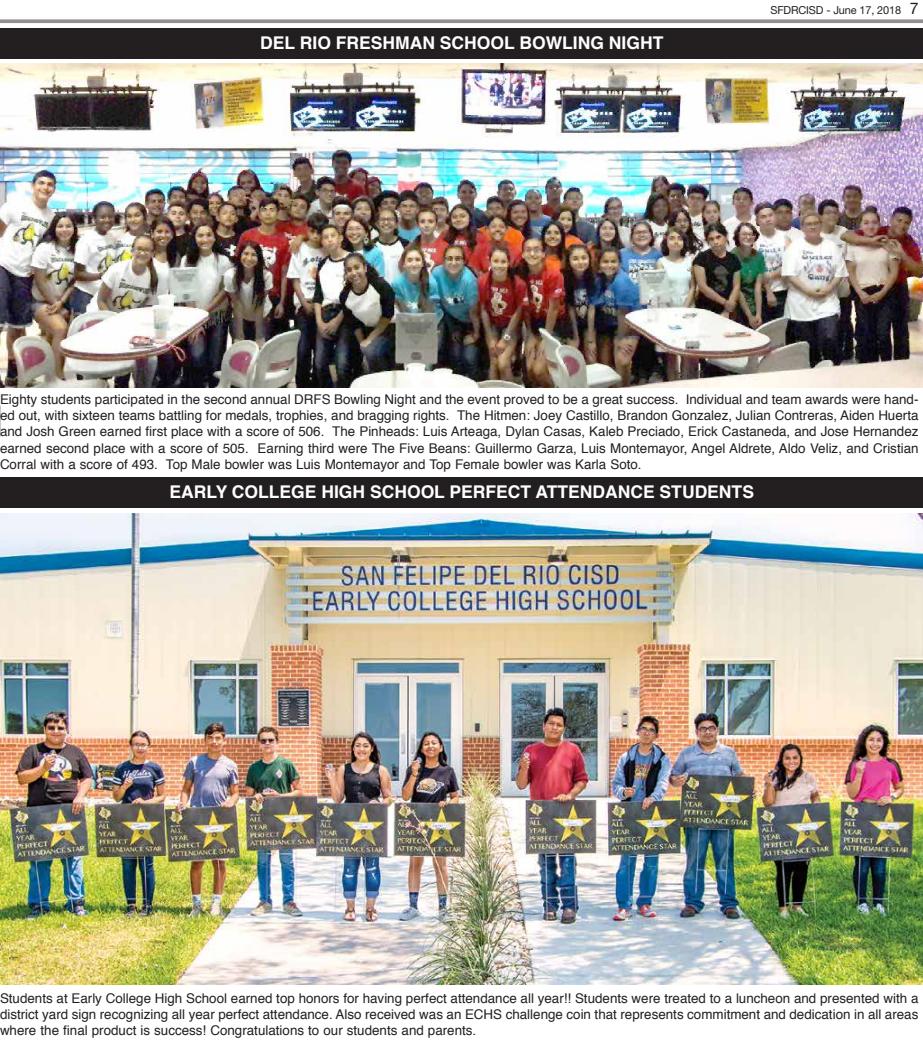
<style>
.page{position:relative;width:923px;height:1047px;background:#fff}
.page>*{position:absolute;margin:0;border:0;box-sizing:border-box;transform-origin:0 0}
.t1{font:700 17.5px "Helvetica";color:#fff}
.t2{font:13.38px/16px "Helvetica";color:#231f20;text-align:justify}
.t3{font:11px "Helvetica Neue";letter-spacing:-.01em;color:#231f20}
.s1{font-size:16px}
</style>
<div class="page">
<svg style="left:0;top:19px;width:922px;height:4px;fill:#918f8f"></svg>
<img style="left:0;top:513px;width:922px;height:470px">
<div style="left:0;top:477px;width:922px;height:31px;background:#231f20"></div>
<img style="left:0;top:63px;width:922px;height:324px">
<div style="left:0;top:28px;width:922px;height:31px;background:#231f20"></div>
<svg style="left:921px;top:513px;width:1px;height:209px"></svg>
<h1 class="t1" style="left:260px;top:31px;width:404px">DEL RIO FRESHMAN SCHOOL BOWLING NIGHT</h1>
<p class="t3" style="left:770px;top:3px;width:149px">SFDRCISD - June 17, 2018 <span class="s1">7</span></p>
<p class="t2" style="left:0;top:392px;width:920px">Eighty students participated in the second annual DRFS Bowling Night and the event proved to be a great success. Individual and team awards were hand&shy;ed out, with sixteen teams battling for medals, trophies, and bragging rights. The Hitmen: Joey Castillo, Brandon Gonzalez, Julian Contreras, Aiden Huerta and Josh Green earned first place with a score of 506. The Pinheads: Luis Arteaga, Dylan Casas, Kaleb Preciado, Erick Castaneda, and Jose Hernandez earned second place with a score of 505. Earning third were The Five Beans: Guillermo Garza, Luis Montemayor, Angel Aldrete, Aldo Veliz, and Cristian Corral with a score of 493. Top Male bowler was Luis Montemayor and Top Female bowler was Karla Soto.</p>
<h1 class="t1" style="left:170px;top:480px;width:586px">EARLY COLLEGE HIGH SCHOOL PERFECT ATTENDANCE STUDENTS</h1>
<p class="t2" style="left:0;top:990px;width:919px">Students at Early College High School earned top honors for having perfect attendance all year!! Students were treated to a luncheon and presented with a district yard sign recognizing all year perfect attendance. Also received was an ECHS challenge coin that represents commitment and dedication in all areas where the final product is success! Congratulations to our students and parents.</p>
</div>
